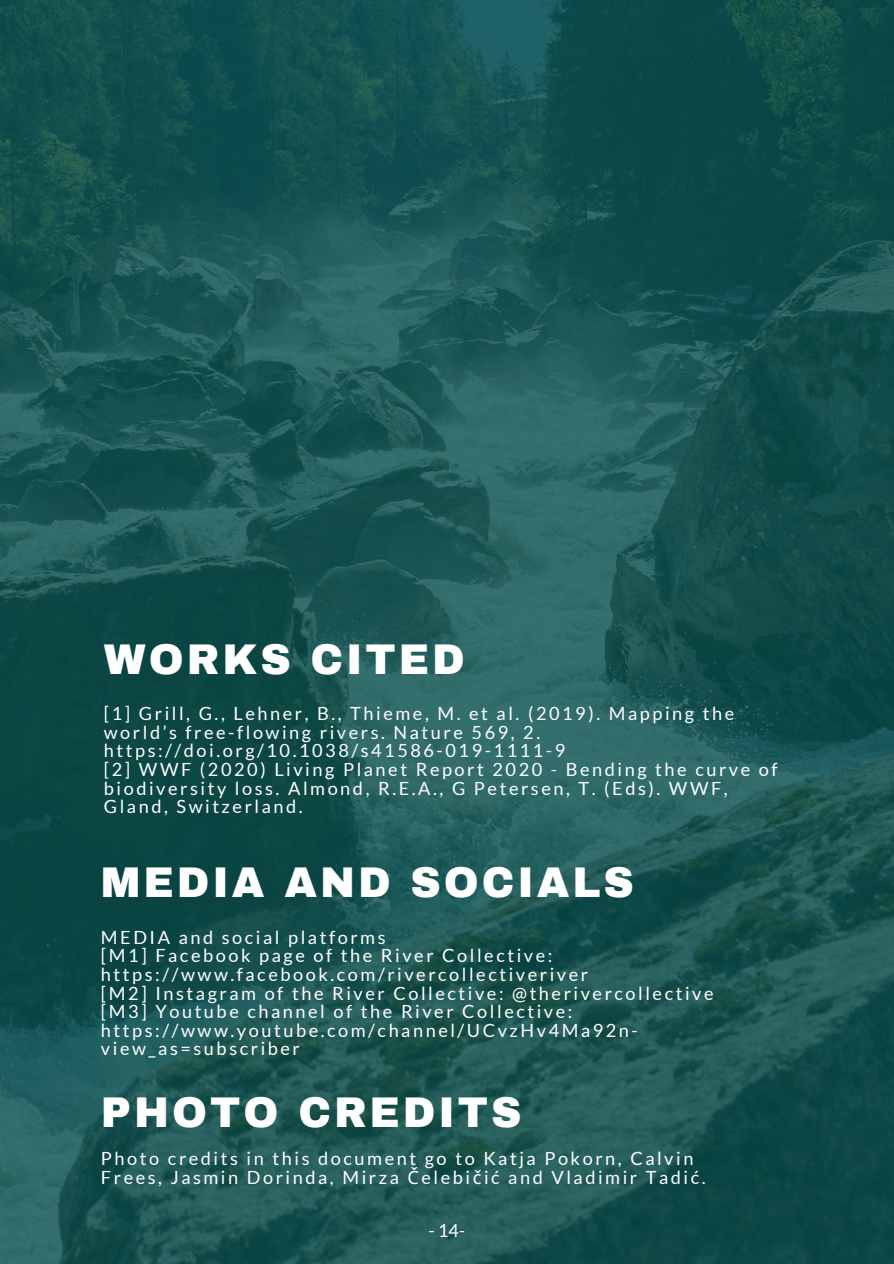
<style>
.page{position:relative;width:894px;height:1264px;background:#fff}
.page>*{position:absolute;margin:0;border:0;box-sizing:border-box;transform-origin:0 0}
.t1{font:900 42px "Archivo";letter-spacing:.07em;color:#fff}
.t2{font:18.15px/18.6px "Lato";letter-spacing:.14em;color:#fff}
.t3{font:18px "Lato";color:#fff}
.s1{font-family:"Noto Sans"}
</style>
<div class="page">
<img style="left:0;top:0;width:893px;height:1263px">
<h1 class="t1" style="left:104px;top:637px;width:362px">WORKS CITED</h1>
<p class="t2" style="left:104px;top:703px;width:631px">[1] Grill, G., Lehner, B., Thieme, M. et al. (2019). Mapping the world’s free-flowing rivers. Nature 569, 2. https://doi.org/10.1038/s41586-019-1111-9</p>
<p class="t2" style="left:104px;top:759px;width:675px">[2] WWF (2020) Living Planet Report 2020 - Bending the curve of biodiversity loss. Almond, R.E.A., G Petersen, T. (Eds). WWF,<br>Gland, Switzerland.</p>
<p class="t1" style="left:101px;top:859px;width:534px">MEDIA AND SOCIALS</p>
<h1 class="t2" style="left:101px;top:927px;width:286px">MEDIA and social platforms</h1>
<p class="t2" style="left:101px;top:945px;width:488px">[M1] Facebook page of the River Collective: https://www.facebook.com/rivercollectiveriver</p>
<p class="t2" style="left:101px;top:983px;width:614px">[M2] Instagram of the River Collective: @therivercollective</p>
<p class="t2" style="left:101px;top:1001px;width:538px">[M3] Youtube channel of the River Collective: https://www.youtube.com/channel/UCvzHv4Ma92n&shy;view_as=subscriber</p>
<p class="t1" style="left:101px;top:1090px;width:422px">PHOTO CREDITS</p>
<p class="t2" style="left:101px;top:1148px;width:606px">Photo credits in this document go to Katja Pokorn, Calvin<br>Frees, Jasmin Dorinda, Mirza <span class="s1">Č</span>elebi<span class="s1">č</span>ić and Vladimir Tadić.</p>
<h1 class="t3" style="left:428px;top:1218px;width:38px">- 14-</h1>
</div>
